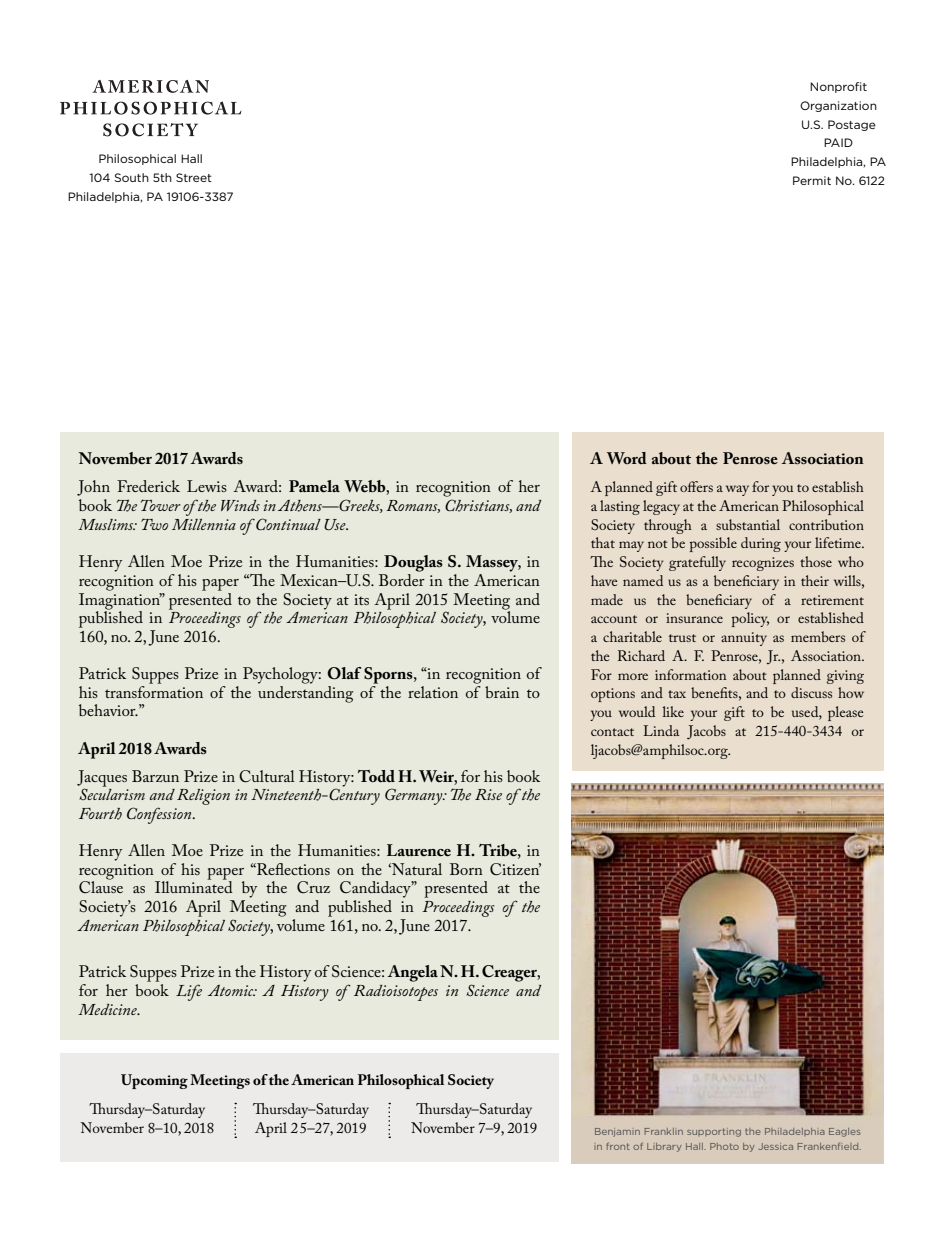
<style>
.page{position:relative;width:945px;height:1242px;background:#fff}
.page>*{position:absolute;margin:0;border:0;box-sizing:border-box;transform-origin:0 0}
.t1{font:16.5px/18.8px "Adobe Caslon Pro";color:#000;text-align:justify}
.t2{font:italic 16.5px/18.8px "Adobe Caslon Pro";color:#000}
.t3{font:700 16.5px "Adobe Caslon Pro";color:#000}
.t4{font:15px/18.8px "Adobe Caslon Pro";color:#000;text-align:center}
.t5{font:700 15px "Adobe Caslon Pro";color:#000}
.t6{font:12px/18.8px "Gotham";color:#000;text-align:center}
.t7{font:10.2px/15px "Gotham";color:#4d4d4f}
.s1{font-weight:700}
.s2{font-style:normal}
.s3{font-style:italic}
.s4{font-weight:700;font-style:normal}
</style>
<div class="page">
<div style="left:60px;top:432px;width:498px;height:608px;background:#e9eade"></div>
<div style="left:60px;top:1053px;width:498px;height:109px;background:#ecebea"></div>
<svg style="left:234px;top:1103px;width:2px;height:35px"></svg>
<svg style="left:388px;top:1103px;width:2px;height:35px"></svg>
<div style="left:572px;top:432px;width:312px;height:338px;background:#eadfcf"></div>
<svg style="left:92px;top:80px;width:117px;height:13px"></svg>
<svg style="left:60px;top:101px;width:181px;height:14px"></svg>
<svg style="left:103px;top:123px;width:95px;height:13px"></svg>
<img style="left:572px;top:783px;width:312px;height:380px">
<p class="t6" style="left:68px;top:149px;width:167px">Philosophical Hall<br>104 South 5th Street<br>Philadelphia, PA 19106-3387</p>
<p class="t6" style="left:791px;top:77px;width:97px">Nonprofit<br>Organization<br>U.S. Postage<br>PAID<br>Philadelphia, PA<br>Permit No. 6122</p>
<p class="t1" style="left:79px;top:445px;width:463px;line-height:27.8px"><span class="s1">November 2017 Awards<br></span>John Frederick Lewis Award: <span class="s1">Pamela Webb</span>, in recognition of her</p>
<p class="t2" style="left:79px;top:496px;width:463px"><span class="s2">book</span> The Tower of the Winds in Athens—Greeks, Romans, Christians, and<br>Muslims: Two Millennia of Continual Use<span class="s2">.</span></p>
<p class="t1" style="left:79px;top:552px;width:463px">Henry Allen Moe Prize in the Humanities: <span class="s1">Douglas S. Massey</span>, in recognition of his paper “The Mexican–U.S. Border in the American Imagination” presented to the Society at its April 2015 Meeting and published in <span class="s3">Proceedings of the American Philosophical Society</span>, volume 160, no. 2, June 2016.</p>
<p class="t1" style="left:79px;top:664px;width:463px">Patrick Suppes Prize in Psychology: <span class="s1">Olaf Sporns</span>, “in recognition of his transformation of the understanding of the relation of brain to behavior.”</p>
<p class="t1" style="left:79px;top:734px;width:463px;line-height:27.8px"><span class="s1">April 2018 Awards<br></span>Jacques Barzun Prize in Cultural History: <span class="s1">Todd H. Weir</span>, for his book</p>
<p class="t2" style="left:79px;top:785px;width:463px">Secularism and Religion in Nineteenth-Century Germany: The Rise of the<br>Fourth Confession<span class="s2">.</span></p>
<p class="t1" style="left:79px;top:841px;width:464px">Henry Allen Moe Prize in the Humanities: <span class="s1">Laurence H. Tribe</span>, in recognition of his paper “Reflections on the ‘Natural Born Citizen’ Clause as Illuminated by the Cruz Candidacy” presented at the Society’s 2016 April Meeting and published in <span class="s3">Proceedings of the American Philosophical Society</span>, volume 161, no. 2, June 2017.</p>
<p class="t2" style="left:79px;top:962px;width:464px;text-align:justify"><span class="s2">Patrick Suppes Prize in the History of Science:</span> <span class="s4">Angela N. H. Creager</span><span class="s2">, for her book</span> Life Atomic: A History of Radioisotopes in Science and Medicine<span class="s2">.</span></p>
<p class="t5" style="left:121px;top:1071px;width:374px">Upcoming Meetings of the American Philosophical Society</p>
<p class="t4" style="left:81px;top:1099px;width:135px">Thursday–Saturday<br>November 8–10, 2018</p>
<p class="t4" style="left:253px;top:1099px;width:117px;text-align:left">Thursday–Saturday<br>April 25–27, 2019</p>
<p class="t4" style="left:411px;top:1100px;width:128px">Thursday–Saturday<br>November 7–9, 2019</p>
<p class="t3" style="left:591px;top:449px;width:275px">A Word about the Penrose Association</p>
<p class="t4" style="left:591px;top:478px;width:276px;text-align:justify">A planned gift offers a way for you to establish a lasting legacy at the American Philosophical Society through a substantial contribution that may not be possible during your lifetime.<br>The Society gratefully recognizes those who have named us as a beneficiary in their wills, made us the beneficiary of a retirement account or insurance policy, or established a charitable trust or annuity as members of the Richard A. F. Penrose, Jr., Association.<br>For more information about planned giving options and tax benefits, and to discuss how you would like your gift to be used, please contact Linda Jacobs at 215-440-3434 or ljacobs@amphilsoc.org.</p>
<p class="t7" style="left:594px;top:1124px;width:269px">Benjamin Franklin supporting the Philadelphia Eagles in front of Library Hall. Photo by Jessica Frankenfield.</p>
</div>
